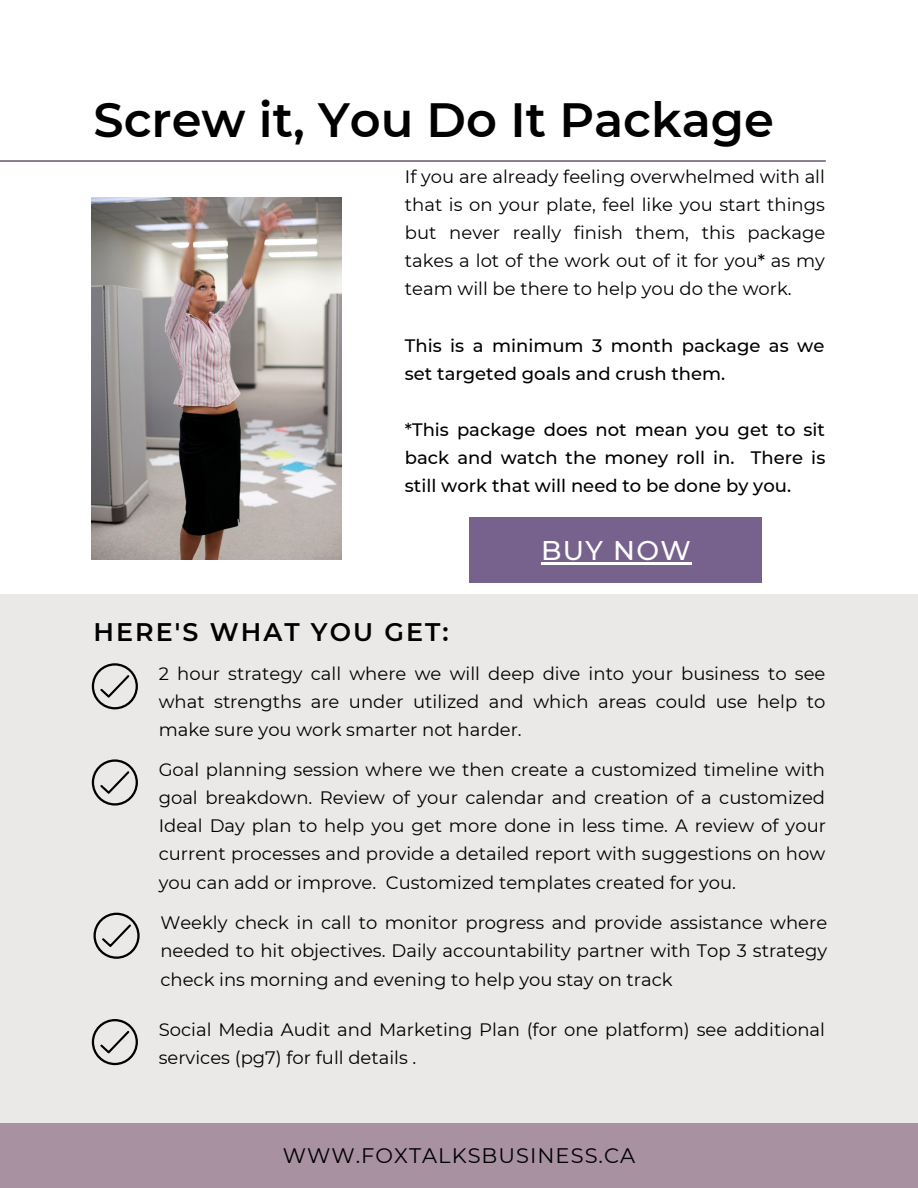
<style>
.page{position:relative;width:918px;height:1188px;background:#fff}
.page>*{position:absolute;margin:0;border:0;box-sizing:border-box;transform-origin:0 0}
.t1{font:600 48px "Montserrat";color:#000}
.t2{font:500 27px "Montserrat";letter-spacing:.05em;color:#fff}
.t3{font:600 25.35px "Montserrat";letter-spacing:.08em;color:#000}
.t4{font:21px "Montserrat";letter-spacing:.05em;color:#000}
.t5{font:18px/28.2px "Montserrat";color:#000;text-align:justify}
.t6{font:500 18px/28.2px "Montserrat";color:#000}
.s1{font-weight:500}
</style>
<div class="page">
<div style="left:0;top:594px;width:918px;height:530px;background:#eae9e8"></div>
<img style="left:92px;top:198px;width:250px;height:362px">
<div style="left:469px;top:518px;width:293px;height:65px;background:#77628e"></div>
<hr style="left:541px;top:562px;width:151px;height:3px;background:#fff">
<hr style="left:0;top:160px;width:826px;height:2px;background:#8d8095">
<div style="left:0;top:1124px;width:918px;height:64px;background:#a891a0"></div>
<svg style="left:92px;top:663px;width:46px;height:46px"></svg>
<svg style="left:92px;top:759px;width:46px;height:47px"></svg>
<svg style="left:92px;top:1019px;width:46px;height:46px"></svg>
<svg style="left:93px;top:913px;width:47px;height:46px"></svg>
<p class="t1" style="left:93px;top:91px;width:682px">Screw it, You Do It Package</p>
<p class="t5" style="left:405px;top:162px;width:422px">If you are already feeling overwhelmed with all that is on your plate, feel like you start things but never really finish them, this package takes a lot of the work out of it for you<span class="s1">*</span> as my team will be there to help you do the work.</p>
<p class="t6" style="left:405px;top:331px;width:421px">This is a minimum 3 month package as we set targeted goals and crush them.</p>
<p class="t6" style="left:405px;top:416px;width:422px;text-align:justify">*This package does not mean you get to sit back and watch the money roll in. There is still work that will need to be done by you.</p>
<p class="t3" style="left:93px;top:616px;width:357px">HERE'S WHAT YOU GET:</p>
<p class="t2" style="left:541px;top:534px;width:151px">BUY NOW</p>
<p class="t5" style="left:159px;top:659px;width:668px">2 hour strategy call where we will deep dive into your business to see what strengths are under utilized and which areas could use help to make sure you work smarter not harder.</p>
<p class="t5" style="left:159px;top:756px;width:669px">Goal planning session where we then create a customized timeline with goal breakdown. Review of your calendar and creation of a customized Ideal Day plan to help you get more done in less time. A review of your current processes and provide a detailed report with suggestions on how you can add or improve. Customized templates created for you.</p>
<p class="t5" style="left:160px;top:909px;width:668px">Weekly check in call to monitor progress and provide assistance where needed to hit objectives. Daily accountability partner with Top 3 strategy check ins morning and evening to help you stay on track</p>
<p class="t5" style="left:159px;top:1015px;width:668px">Social Media Audit and Marketing Plan (for one platform) see additional services (pg7) for full details .</p>
<p class="t4" style="left:283px;top:1143px;width:354px">WWW.FOXTALKSBUSINESS.CA</p>
</div>
